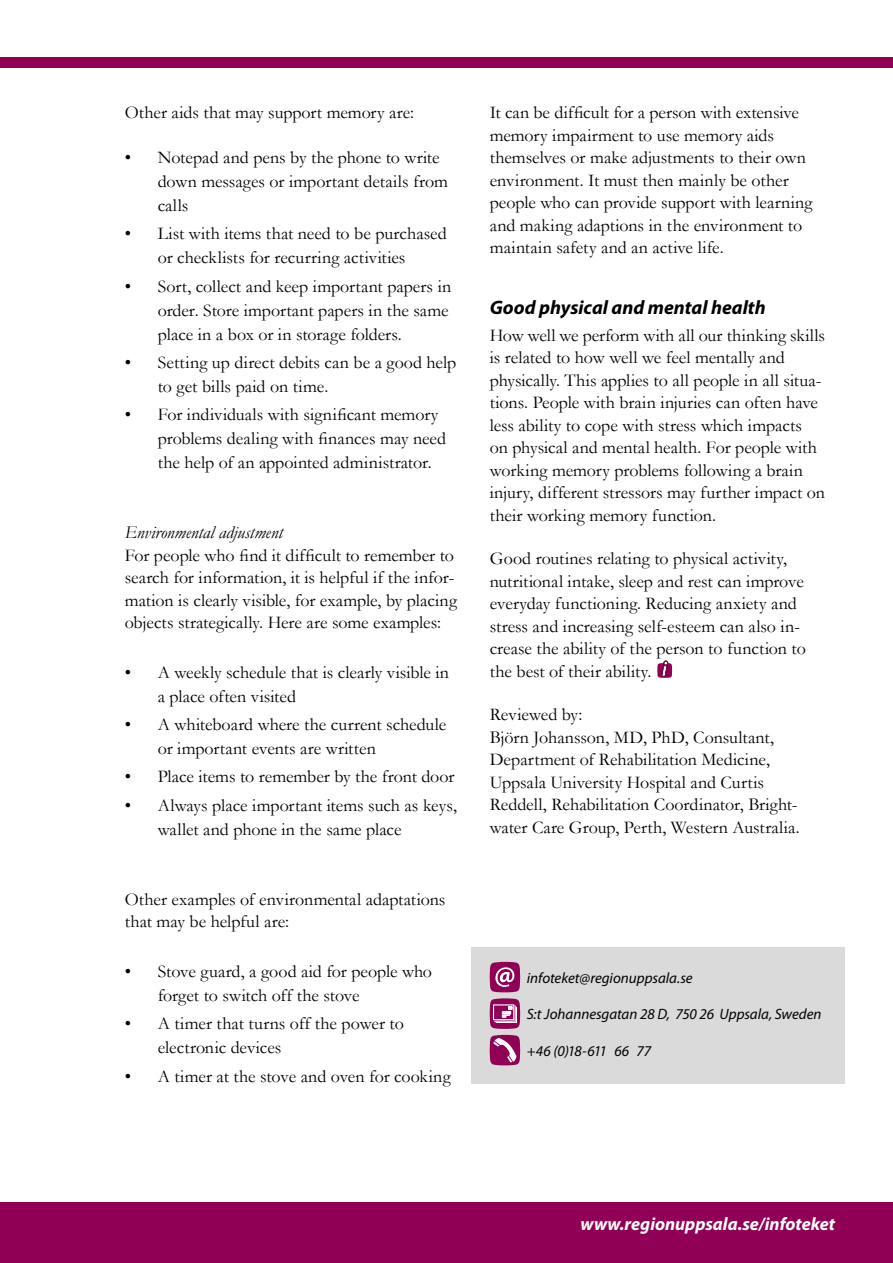
<style>
.page{position:relative;width:893px;height:1263px;background:#fff}
.page>*{position:absolute;margin:0;border:0;box-sizing:border-box;transform-origin:0 0}
.Mellanrubrik12_NYTT{font:italic 700 19.5px "Myriad Pro";color:#000}
.Bröd_12{font:18px/22.5px "Garamond";color:#000}
.Webbtext12{font:italic 700 18px "Myriad Pro";color:#fff}
.h5kURSIV{font:italic 18px "Garamond";letter-spacing:-.005em;color:#000}
.Adressfält_i_box{font:italic 15px "Myriad Pro";letter-spacing:-.005em;color:#000}
.Adressfält_i_box-2{font:italic 15px "Myriad Pro";letter-spacing:-.03em;color:#000}
</style>
<div class="page">
<div style="left:0;top:1202px;width:893px;height:61px;background:#900055"></div>
<div style="left:0;top:57px;width:893px;height:11px;background:#900055"></div>
<svg style="left:657px;top:661px;width:15px;height:17px"></svg>
<div style="left:472px;top:947px;width:373px;height:136px;background:#dadada"></div>
<svg style="left:490px;top:962px;width:30px;height:30px"></svg>
<svg style="left:490px;top:998px;width:30px;height:31px"></svg>
<svg style="left:490px;top:1035px;width:30px;height:30px"></svg>
<p class="Bröd_12" style="left:125px;top:101px;width:291px">Other aids that may support memory are:</p>
<p class="Bröd_12" style="left:158px;top:145px;width:292px;line-height:24px;text-indent:-33px">• Notepad and pens by the phone to write down messages or important details from calls</p>
<p class="Bröd_12" style="left:125px;top:221px;width:323px;line-height:24px;text-align:center">• List with items that need to be purchased or checklists for recurring activities</p>
<p class="Bröd_12" style="left:158px;top:273px;width:295px;line-height:24px;text-indent:-33px">• Sort, collect and keep important papers in order. Store important papers in the same place in a box or in storage folders.</p>
<p class="Bröd_12" style="left:158px;top:350px;width:300px;line-height:24px;text-indent:-33px">• Setting up direct debits can be a good help to get bills paid on time.</p>
<p class="Bröd_12" style="left:158px;top:402px;width:290px;line-height:24px;text-indent:-33px">• For individuals with significant memory problems dealing with finances may need the help of an appointed administrator.</p>
<h5 class="h5kURSIV" style="left:125px;top:520px;width:160px">Environmental adjustment</h5>
<p class="Bröd_12" style="left:125px;top:543px;width:334px">For people who find it difficult to remember to search for information, it is helpful if the infor&shy;mation is clearly visible, for example, by placing objects strategically. Here are some examples:</p>
<p class="Bröd_12" style="left:158px;top:660px;width:293px;line-height:24px;text-indent:-33px">• A weekly schedule that is clearly visible in a place often visited</p>
<p class="Bröd_12" style="left:158px;top:712px;width:290px;line-height:24px;text-indent:-33px">• A whiteboard where the current schedule or important events are written</p>
<p class="Bröd_12" style="left:125px;top:765px;width:331px">• Place items to remember by the front door</p>
<p class="Bröd_12" style="left:158px;top:792px;width:301px;line-height:24px;text-indent:-33px">• Always place important items such as keys, wallet and phone in the same place</p>
<p class="Bröd_12" style="left:125px;top:887px;width:322px">Other examples of environmental adaptations that may be helpful are:</p>
<p class="Bröd_12" style="left:158px;top:959px;width:276px;line-height:24px;text-indent:-33px">• Stove guard, a good aid for people who forget to switch off the stove</p>
<p class="Bröd_12" style="left:158px;top:1011px;width:248px;line-height:24px;text-indent:-33px">• A timer that turns off the power to electronic devices</p>
<p class="Bröd_12" style="left:125px;top:1064px;width:327px">• A timer at the stove and oven for cooking</p>
<p class="Bröd_12" style="left:490px;top:101px;width:324px">It can be difficult for a person with extensive memory impairment to use memory aids themselves or make adjustments to their own environment. It must then mainly be other people who can provide support with learning and making adaptions in the environment to maintain safety and an active life.</p>
<h3 class="Mellanrubrik12_NYTT" style="left:490px;top:297px;width:277px">Good physical and mental health</h3>
<p class="Bröd_12" style="left:490px;top:323px;width:337px">How well we perform with all our thinking skills is related to how well we feel mentally and physically. This applies to all people in all situa&shy;tions. People with brain injuries can often have less ability to cope with stress which impacts<br>on physical and mental health. For people with working memory problems following a brain injury, different stressors may further impact on their working memory function.</p>
<p class="Bröd_12" style="left:490px;top:547px;width:318px">Good routines relating to physical activity, nutritional intake, sleep and rest can improve everyday functioning. Reducing anxiety and stress and increasing self-esteem can also in&shy;crease the ability of the person to function to the best of their ability.</p>
<p class="Bröd_12" style="left:490px;top:703px;width:311px">Reviewed by:<br>Björn Johansson, MD, PhD, Consultant, Department of Rehabilitation Medicine, Uppsala University Hospital and Curtis Reddell, Rehabilitation Coordinator, Bright&shy;water Care Group, Perth, Western Australia.</p>
<p class="Adressfält_i_box" style="left:527px;top:969px;width:167px">infoteket@regionuppsala.se</p>
<p class="Adressfält_i_box" style="left:527px;top:1006px;width:296px">S:t Johannesgatan 28 D, 750 26 Uppsala, Sweden</p>
<p class="Adressfält_i_box-2" style="left:527px;top:1042px;width:126px">+46 (0)18-611 66 77</p>
<p class="Webbtext12" style="left:580px;top:1214px;width:256px">www.regionuppsala.se/infoteket</p>
</div>
